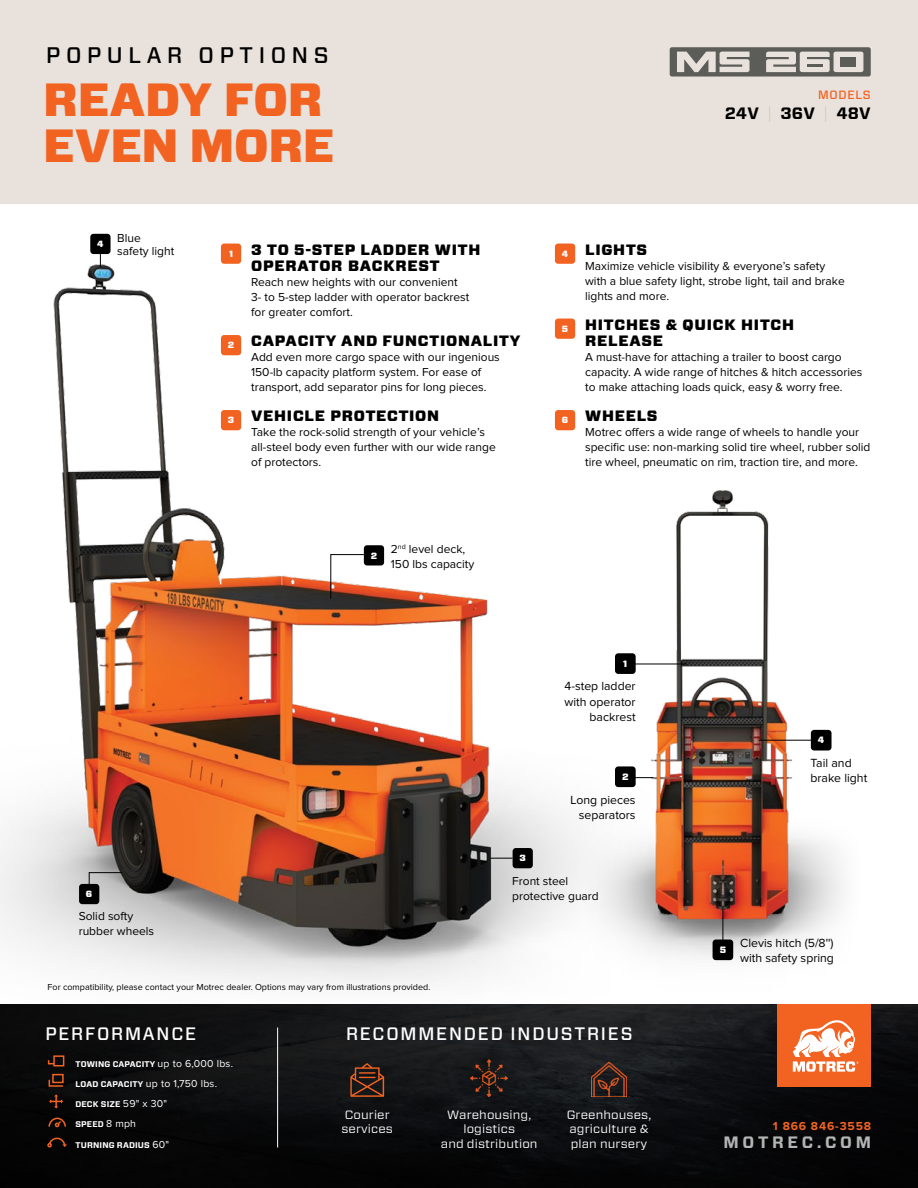
<style>
.page{position:relative;width:918px;height:1188px;background:#fff}
.page>*{position:absolute;margin:0;border:0;box-sizing:border-box;transform-origin:0 0}
.t1{font:900 46.5px/46.5px "Forza";letter-spacing:-.01em;color:#f26322}
.t2{font:500 22.5px "Forza";letter-spacing:.25em;color:#000}
.t3{font:500 18px "Forza";letter-spacing:.1em;color:#fff}
.t4{font:700 16.5px "Forza";letter-spacing:.01em;color:#000}
.t5{font:700 16.5px "Forza";letter-spacing:.225em;color:#b3b4b4}
.t6{font:900 15px/16.5px "Forza";letter-spacing:.05em;color:#000}
.t7{font:12.3px/15.3px "Proxima Nova";color:#000}
.t8{font:12px/15px "Proxima Nova";color:#000}
.t9{font:12px/14.4px "Forza";letter-spacing:.01em;color:#fff;scale:1.07 1}
.t10{font:700 12px "Proxima Nova";letter-spacing:.07em;color:#f26322}
.t11{font:500 12px "Forza";letter-spacing:.06em;color:#f26322}
.t12{font:10.5px "Proxima Nova";letter-spacing:.02em;color:#fff}
.t13{font:900 9.15px "Forza";color:#fff}
.t14{font:9px "Proxima Nova";color:#000}
.t15{font:900 9px "Forza";color:#fff}
.t16{font:700 8.25px "Forza";letter-spacing:.02em;color:#fff}
.s1{font-weight:100;color:#b3b4b4}
.s2{font-family:"Proxima Nova";font-weight:400;font-size:10.5px}
.s3{font-family:"Forza";font-weight:700;font-size:8.25px}
</style>
<div class="page">
<div style="left:0;top:0;width:918px;height:203px;background:#e9e1db"></div>
<img style="left:0;top:1005px;width:918px;height:183px">
<img style="left:0;top:260px;width:580px;height:745px">
<div style="left:79px;top:884px;width:20px;height:20px;background:#000;border-radius:3px"></div>
<div style="left:513px;top:848px;width:20px;height:20px;background:#000;border-radius:3px"></div>
<div style="left:90px;top:234px;width:21px;height:20px;background:#000;border-radius:3px"></div>
<div style="left:364px;top:545px;width:20px;height:21px;background:#000;border-radius:3px"></div>
<img style="left:471px;top:1060px;width:37px;height:37px">
<img style="left:591px;top:1061px;width:36px;height:36px">
<hr style="left:277px;top:1028px;width:1px;height:120px;background:#fff">
<div style="left:53px;top:1055px;width:11px;height:11px;border:2px solid #f26322"></div>
<svg style="left:47px;top:1059px;width:9px;height:6px"></svg>
<svg style="left:48px;top:1073px;width:16px;height:15px"></svg>
<svg style="left:49px;top:1094px;width:14px;height:15px"></svg>
<svg style="left:48px;top:1117px;width:19px;height:11px"></svg>
<svg style="left:47px;top:1137px;width:20px;height:11px"></svg>
<div style="left:777px;top:1005px;width:94px;height:82px;background:#f26322"></div>
<svg style="left:793px;top:1020px;width:66px;height:52px"></svg>
<div style="left:221px;top:244px;width:20px;height:20px;background:#f26322;border-radius:3px"></div>
<div style="left:221px;top:335px;width:20px;height:20px;background:#f26322;border-radius:3px"></div>
<div style="left:221px;top:410px;width:20px;height:20px;background:#f26322;border-radius:3px"></div>
<svg style="left:670px;top:47px;width:201px;height:30px"></svg>
<div style="left:555px;top:244px;width:20px;height:20px;background:#f26322;border-radius:3px"></div>
<div style="left:555px;top:319px;width:20px;height:20px;background:#f26322;border-radius:3px"></div>
<div style="left:555px;top:410px;width:20px;height:20px;background:#f26322;border-radius:3px"></div>
<img style="left:580px;top:490px;width:282px;height:515px">
<div style="left:713px;top:940px;width:20px;height:20px;background:#000;border-radius:3px"></div>
<div style="left:615px;top:766px;width:21px;height:21px;background:#000;border-radius:3px"></div>
<div style="left:615px;top:653px;width:21px;height:21px;background:#000;border-radius:3px"></div>
<div style="left:811px;top:730px;width:21px;height:21px;background:#000;border-radius:3px"></div>
<svg style="left:350px;top:1063px;width:34px;height:34px"></svg>
<svg style="left:100px;top:254px;width:1px;height:13px"></svg>
<svg style="left:88px;top:872px;width:35px;height:14px"></svg>
<svg style="left:330px;top:554px;width:35px;height:45px"></svg>
<svg style="left:490px;top:858px;width:23px;height:1px"></svg>
<hr style="left:723px;top:907px;width:1px;height:34px;background:#000">
<hr style="left:759px;top:740px;width:53px;height:1px;background:#000">
<hr style="left:633px;top:664px;width:54px;height:1px;background:#000">
<svg style="left:636px;top:777px;width:18px;height:1px"></svg>
<h2 class="t2" style="left:46px;top:40px;width:284px">POPULAR OPTIONS</h2>
<h1 class="t1" style="left:43px;top:77px;width:293px">READY FOR<br>EVEN MORE</h1>
<p class="t11" style="left:818px;top:87px;width:54px">MODELS</p>
<h3 class="t4" style="left:725px;top:102px;width:147px">24V <span class="s1">|</span> 36V <span class="s1">|</span> 48V</h3>
<p class="t8" style="left:117px;top:232px;width:59px;line-height:13.5px;text-indent:-20px"><sub>4</sub> Blue safety light</p>
<p class="t15" style="left:86px;top:888px;width:8px">6</p>
<p class="t8" style="left:79px;top:909px;width:77px">Solid softy rubber wheels</p>
<p class="t6" style="left:251px;top:242px;width:231px;text-indent:-22px"><sub>1</sub> 3 TO 5-STEP LADDER WITH<br>OPERATOR BACKREST</p>
<p class="t8" style="left:251px;top:275px;width:220px">Reach new heights with our convenient<br>3- to 5-step ladder with operator backrest for greater comfort.</p>
<p class="t6" style="left:228px;top:333px;width:294px"><sub>2</sub> CAPACITY AND FUNCTIONALITY</p>
<p class="t8" style="left:251px;top:350px;width:250px">Add even more cargo space with our ingenious<br>150-lb capacity platform system. For ease of transport, add separator pins for long pieces.</p>
<p class="t6" style="left:228px;top:408px;width:213px"><sub>3</sub> VEHICLE PROTECTION</p>
<p class="t8" style="left:251px;top:425px;width:246px">Take the rock-solid strength of your vehicle’s all-steel body even further with our wide range of protectors.</p>
<p class="t15" style="left:371px;top:549px;width:8px">2</p>
<p class="t8" style="left:391px;top:542px;width:85px">2<sup>nd</sup> level deck,<br>150 lbs capacity</p>
<p class="t15" style="left:520px;top:852px;width:8px">3</p>
<p class="t6" style="left:562px;top:242px;width:87px"><sub>4</sub> LIGHTS</p>
<p class="t8" style="left:585px;top:259px;width:261px">Maximize vehicle visibility &amp; everyone’s safety with a blue safety light, strobe light, tail and brake lights and more.</p>
<p class="t6" style="left:585px;top:317px;width:210px;text-indent:-23px"><sub>5</sub> HITCHES &amp; QUICK HITCH<br>RELEASE</p>
<p class="t8" style="left:585px;top:350px;width:279px">A must-have for attaching a trailer to boost cargo capacity. A wide range of hitches &amp; hitch accessories to make attaching loads quick, easy &amp; worry free.</p>
<p class="t6" style="left:562px;top:408px;width:97px"><sub>6</sub> WHEELS</p>
<p class="t8" style="left:585px;top:425px;width:287px">Motrec offers a wide range of wheels to handle your specific use: non-marking solid tire wheel, rubber solid tire wheel, pneumatic on rim, traction tire, and more.</p>
<p class="t13" style="left:623px;top:657px;width:6px">1</p>
<p class="t7" style="left:564px;top:679px;width:73px;text-align:right">4-step ladder with operator backrest</p>
<p class="t13" style="left:622px;top:771px;width:8px">2</p>
<p class="t7" style="left:571px;top:792px;width:67px;text-align:right">Long pieces separators</p>
<p class="t13" style="left:818px;top:734px;width:8px">4</p>
<p class="t7" style="left:811px;top:756px;width:58px">Tail and brake light</p>
<p class="t8" style="left:512px;top:874px;width:88px">Front steel protective guard</p>
<p class="t13" style="left:720px;top:944px;width:8px">5</p>
<p class="t7" style="left:740px;top:935px;width:95px">Clevis hitch (5/8'') with safety spring</p>
<p class="t14" style="left:48px;top:983px;width:384px">For compatibility, please contact your Motrec dealer. Options may vary from illustrations provided.</p>
<h3 class="t3" style="left:45px;top:1022px;width:152px">PERFORMANCE</h3>
<p class="t16" style="left:75px;top:1058px;width:159px">TOWING CAPACITY <span class="s2">up to 6,000 lbs.</span></p>
<p class="t12" style="left:75px;top:1078px;width:143px"><span class="s3">LOAD CAPACITY</span> up to 1,750 lbs.</p>
<p class="t16" style="left:75px;top:1099px;width:93px">DECK SIZE <span class="s2">59" x 30"</span></p>
<p class="t16" style="left:75px;top:1119px;width:62px">SPEED <span class="s2">8 mph</span></p>
<p class="t16" style="left:75px;top:1139px;width:95px">TURNING RADIUS <span class="s2">60"</span></p>
<h3 class="t3" style="left:346px;top:1022px;width:288px">RECOMMENDED INDUSTRIES</h3>
<p class="t9" style="left:341px;top:1107px;width:50px">Courier services</p>
<p class="t9" style="left:441px;top:1107px;width:92px;text-align:center">Warehousing, logistics<br>and distribution</p>
<p class="t9" style="left:567px;top:1107px;width:81px">Greenhouses, agriculture &amp; plan nursery</p>
<p class="t10" style="left:773px;top:1120px;width:100px">1 866 846-3558</p>
<h3 class="t5" style="left:723px;top:1131px;width:149px">MOTREC.COM</h3>
</div>
